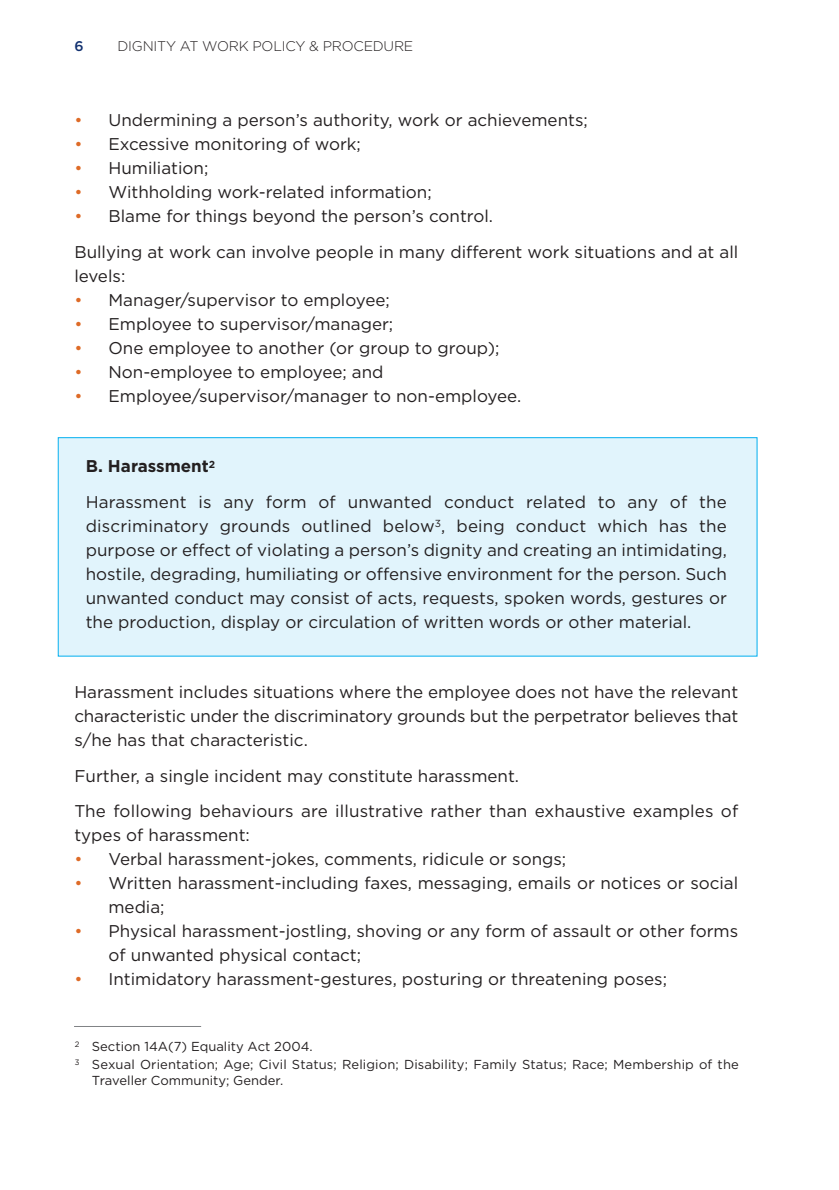
<style>
.page{position:relative;width:839px;height:1190px;background:#fff}
.page>*{position:absolute;margin:0;border:0;box-sizing:border-box;transform-origin:0 0}
.t1{font:17px/24px "Gotham";color:#231f20}
.t2{font:300 14px "Gotham";letter-spacing:-.015em;color:#231f20}
.t3{font:500 14px "Gotham";color:#123170}
.t4{font:13px/18.4px "Gotham";letter-spacing:.01em;color:#231f20}
.s1{color:#de6b27}
.s2{font-weight:700}
</style>
<div class="page">
<div style="left:59px;top:438px;width:697px;height:218px;background:#e1f4fc"></div>
<div style="left:58px;top:437px;width:699px;height:220px;border:1px solid #00aeef"></div>
<hr style="left:74px;top:1026px;width:127px;height:1px;background:#808285">
<p class="t3" style="left:74px;top:38px;width:11px">6</p>
<p class="t2" style="left:117px;top:38px;width:297px">DIGNITY AT WORK POLICY &amp; PROCEDURE</p>
<p class="t1" style="left:74px;top:109px;width:515px"><span class="s1">•</span> Undermining a person’s authority, work or achievements;</p>
<p class="t1" style="left:74px;top:133px;width:288px"><span class="s1">•</span> Excessive monitoring of work;</p>
<p class="t1" style="left:74px;top:157px;width:135px"><span class="s1">•</span> Humiliation;</p>
<p class="t1" style="left:74px;top:181px;width:359px"><span class="s1">•</span> Withholding work-related information;</p>
<p class="t1" style="left:74px;top:199px;width:665px;line-height:35.4px"><span class="s1">•</span> Blame for things beyond the person’s control.<br>Bullying at work can involve people in many different work situations and at all</p>
<p class="t1" style="left:74px;top:264px;width:52px">levels:</p>
<p class="t1" style="left:74px;top:288px;width:317px"><span class="s1">•</span> Manager/supervisor to employee;</p>
<p class="t1" style="left:74px;top:312px;width:320px"><span class="s1">•</span> Employee to supervisor/manager;</p>
<p class="t1" style="left:74px;top:336px;width:426px"><span class="s1">•</span> One employee to another (or group to group);</p>
<p class="t1" style="left:74px;top:360px;width:310px"><span class="s1">•</span> Non-employee to employee; and</p>
<p class="t1" style="left:74px;top:384px;width:448px"><span class="s1">•</span> Employee/supervisor/manager to non-employee.</p>
<p class="t1" style="left:86px;top:449px;width:642px;line-height:35.4px"><span class="s2">B. Harassment</span><sup>2<br></sup>Harassment is any form of unwanted conduct related to any of the</p>
<p class="t1" style="left:86px;top:514px;width:642px;text-align:justify">discriminatory grounds outlined below<sup>3</sup>, being conduct which has the purpose or effect of violating a person’s dignity and creating an intimidating, hostile, degrading, humiliating or offensive environment for the person. Such unwanted conduct may consist of acts, requests, spoken words, gestures or the production, display or circulation of written words or other material.</p>
<p class="t1" style="left:74px;top:681px;width:665px;text-align:justify">Harassment includes situations where the employee does not have the relevant characteristic under the discriminatory grounds but the perpetrator believes that s/he has that characteristic.</p>
<p class="t1" style="left:74px;top:758px;width:665px;line-height:35.4px">Further, a single incident may constitute harassment.<br>The following behaviours are illustrative rather than exhaustive examples of</p>
<p class="t1" style="left:74px;top:823px;width:177px">types of harassment:</p>
<p class="t1" style="left:74px;top:847px;width:493px"><span class="s1">•</span> Verbal harassment-jokes, comments, ridicule or songs;</p>
<p class="t1" style="left:108px;top:871px;width:631px;text-indent:-34px"><span class="s1">•</span> Written harassment-including faxes, messaging, emails or notices or social media;</p>
<p class="t1" style="left:108px;top:919px;width:631px;text-indent:-34px"><span class="s1">•</span> Physical harassment-jostling, shoving or any form of assault or other forms of unwanted physical contact;</p>
<p class="t1" style="left:74px;top:967px;width:594px"><span class="s1">•</span> Intimidatory harassment-gestures, posturing or threatening poses;</p>
<p class="t4" style="left:75px;top:1037px;width:665px"><sup>2</sup> Section 14A(7) Equality Act 2004.<br><sup>3</sup> Sexual Orientation; Age; Civil Status; Religion; Disability; Family Status; Race; Membership of the</p>
<p class="t4" style="left:92px;top:1071px;width:193px">Traveller Community; Gender.</p>
</div>
